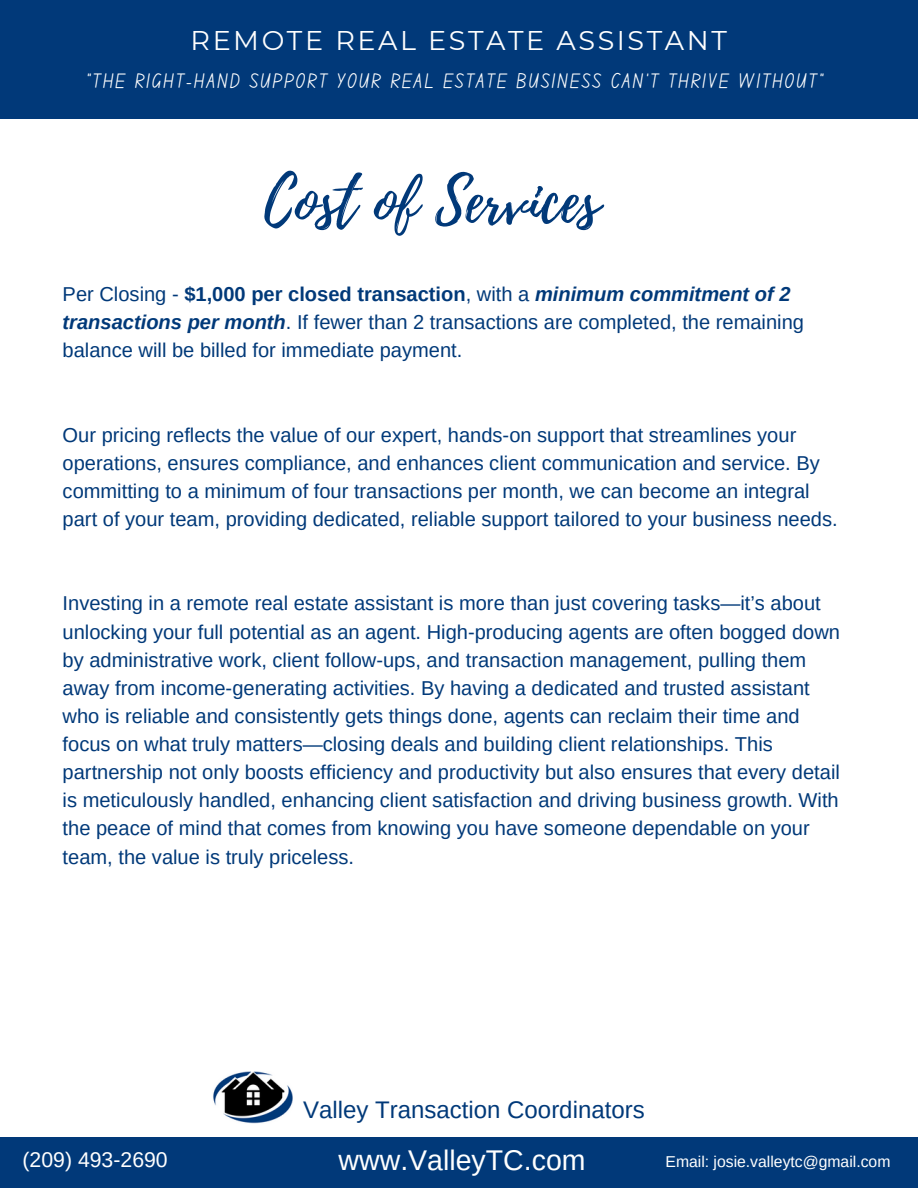
<style>
.page{position:relative;width:918px;height:1188px;background:#fff}
.page>*{position:absolute;margin:0;border:0;box-sizing:border-box;transform-origin:0 0}
.t1{font:60.75px "Playlist Script";color:#013979}
.t2{font:28.5px "Arimo";color:#fff}
.t3{font:27px "Montserrat";letter-spacing:.095em;color:#fff}
.t4{font:24px "Arimo";color:#013979}
.t5{font:21.3px "Arimo";color:#fff}
.t6{font:21px "Canva School Font";letter-spacing:.095em;color:#fff}
.t7{font:20.1px/28.2px "Arimo";color:#013979}
.t8{font:15.75px "Arimo";color:#fff}
.s1{font-weight:700}
.s2{font-weight:700;font-style:italic}
</style>
<div class="page">
<div style="left:0;top:0;width:918px;height:119px;background:#013979"></div>
<div style="left:0;top:1137px;width:918px;height:51px;background:#013979"></div>
<img style="left:213px;top:1071px;width:80px;height:52px">
<h3 class="t3" style="left:191px;top:24px;width:538px">REMOTE REAL ESTATE ASSISTANT</h3>
<p class="t6" style="left:87px;top:72px;width:737px">“THE RIGHT-HAND SUPPORT YOUR REAL ESTATE BUSINESS CAN’T THRIVE WITHOUT”</p>
<p class="t1" style="left:264px;top:158px;width:337px">Cost of Services</p>
<h6 class="t7" style="left:63px;top:280px;width:743px">Per Closing - <span class="s1">$1,000 per closed transaction</span>, with a <span class="s2">minimum commitment of 2 transactions per month</span>. If fewer than 2 transactions are completed, the remaining balance will be billed for immediate payment.</h6>
<h6 class="t7" style="left:63px;top:421px;width:777px">Our pricing reflects the value of our expert, hands-on support that streamlines your operations, ensures compliance, and enhances client communication and service. By committing to a minimum of four transactions per month, we can become an integral part of your team, providing dedicated, reliable support tailored to your business needs.</h6>
<h6 class="t7" style="left:63px;top:589px;width:779px">Investing in a remote real estate assistant is more than just covering tasks—it’s about unlocking your full potential as an agent. High-producing agents are often bogged down by administrative work, client follow-ups, and transaction management, pulling them away from income-generating activities. By having a dedicated and trusted assistant who is reliable and consistently gets things done, agents can reclaim their time and focus on what truly matters—closing deals and building client relationships. This partnership not only boosts efficiency and productivity but also ensures that every detail is meticulously handled, enhancing client satisfaction and driving business growth. With the peace of mind that comes from knowing you have someone dependable on your team, the value is truly priceless.</h6>
<p class="t4" style="left:303px;top:1097px;width:343px">Valley Transaction Coordinators</p>
<h4 class="t5" style="left:23px;top:1148px;width:147px">(209) 493-2690</h4>
<h6 class="t2" style="left:339px;top:1144px;width:248px">www.ValleyTC.com</h6>
<h3 class="t8" style="left:666px;top:1153px;width:226px">Email: josie.valleytc@gmail.com</h3>
</div>
